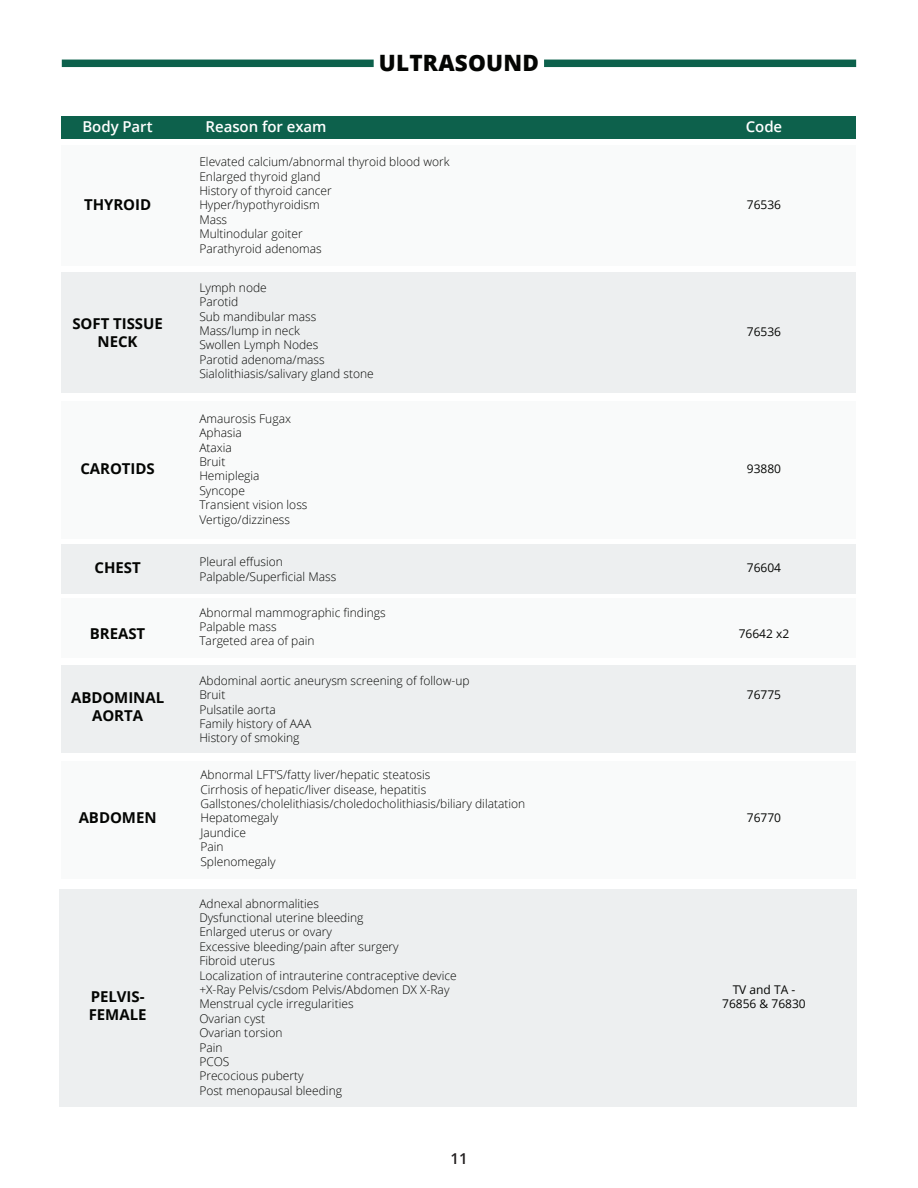
<style>
.page{position:relative;width:918px;height:1188px;background:#fff}
.page>*{position:absolute;margin:0;border:0;box-sizing:border-box;transform-origin:0 0}
.t1{font:800 22.5px "Open Sans";letter-spacing:.01em;color:#040503}
.t2{font:700 15px/18px "Open Sans";letter-spacing:-.005em;color:#040503;text-align:center}
.t3{font:600 15px "Open Sans";letter-spacing:-.005em;color:#fff}
.t4{font:600 15px "Open Sans";color:#231f20}
.t5{font:300 12px/14.4px "Open Sans";color:#040503}
.t6{font:12px/14.4px "Open Sans";color:#040503;text-align:center}
</style>
<div class="page">
<div style="left:62px;top:401px;width:794px;height:138px;background:#f9fafa"></div>
<div style="left:62px;top:272px;width:794px;height:121px;background:#edeff0"></div>
<div style="left:62px;top:544px;width:794px;height:49px;background:#edeff0"></div>
<div style="left:62px;top:145px;width:794px;height:121px;background:#f9fafa"></div>
<div style="left:62px;top:116px;width:794px;height:23px;background:#0d614c"></div>
<div style="left:62px;top:598px;width:794px;height:60px;background:#f9fafa"></div>
<div style="left:62px;top:665px;width:794px;height:87px;background:#edeff0"></div>
<div style="left:62px;top:761px;width:794px;height:117px;background:#f9fafa"></div>
<div style="left:59px;top:889px;width:797px;height:217px;background:#edeff0"></div>
<div style="left:544px;top:60px;width:312px;height:7px;background:#0d614c"></div>
<div style="left:62px;top:60px;width:312px;height:7px;background:#0d614c"></div>
<h1 class="t1" style="left:379px;top:46px;width:162px">ULTRASOUND</h1>
<p class="t3" style="left:82px;top:117px;width:72px">Body Part</p>
<p class="t3" style="left:206px;top:117px;width:123px">Reason for exam</p>
<p class="t3" style="left:746px;top:117px;width:38px">Code</p>
<p class="t2" style="left:84px;top:195px;width:69px">THYROID</p>
<p class="t2" style="left:72px;top:314px;width:92px">SOFT TISSUE<br>NECK</p>
<p class="t5" style="left:199px;top:154px;width:252px">Elevated calcium/abnormal thyroid blood work<br>Enlarged thyroid gland<br>History of thyroid cancer<br>Hyper/hypothyroidism<br>Mass<br>Multinodular goiter<br>Parathyroid adenomas</p>
<p class="t5" style="left:199px;top:280px;width:176px">Lymph node<br>Parotid<br>Sub mandibular mass<br>Mass/lump in neck<br>Swollen Lymph Nodes<br>Parotid adenoma/mass<br>Sialolithiasis/salivary gland stone</p>
<p class="t6" style="left:747px;top:198px;width:36px">76536</p>
<p class="t6" style="left:747px;top:324px;width:36px">76536</p>
<p class="t2" style="left:80px;top:459px;width:76px">CAROTIDS</p>
<p class="t5" style="left:199px;top:411px;width:110px">Amaurosis Fugax<br>Aphasia<br>Ataxia<br>Bruit<br>Hemiplegia<br>Syncope<br>Transient vision loss<br>Vertigo/dizziness</p>
<p class="t6" style="left:747px;top:462px;width:36px">93880</p>
<p class="t2" style="left:95px;top:558px;width:48px">CHEST</p>
<p class="t5" style="left:199px;top:554px;width:138px">Pleural effusion<br>Palpable/Superficial Mass</p>
<p class="t6" style="left:747px;top:560px;width:36px">76604</p>
<p class="t5" style="left:199px;top:605px;width:188px">Abnormal mammographic findings<br>Palpable mass<br>Targeted area of pain</p>
<p class="t2" style="left:90px;top:624px;width:57px">BREAST</p>
<p class="t6" style="left:739px;top:626px;width:52px">76642 x2</p>
<p class="t2" style="left:71px;top:688px;width:95px">ABDOMINAL<br>AORTA</p>
<p class="t2" style="left:79px;top:808px;width:79px">ABDOMEN</p>
<p class="t2" style="left:89px;top:987px;width:59px;text-align:left">PELVIS-<br>FEMALE</p>
<p class="t5" style="left:199px;top:673px;width:272px">Abdominal aortic aneurysm screening of follow-up<br>Bruit<br>Pulsatile aorta<br>Family history of AAA<br>History of smoking</p>
<p class="t5" style="left:200px;top:767px;width:326px">Abnormal LFT’S/fatty liver/hepatic steatosis<br>Cirrhosis of hepatic/liver disease, hepatitis<br>Gallstones/cholelithiasis/choledocholithiasis/biliary dilatation<br>Hepatomegaly<br>Jaundice<br>Pain<br>Splenomegaly</p>
<p class="t5" style="left:199px;top:896px;width:259px">Adnexal abnormalities<br>Dysfunctional uterine bleeding<br>Enlarged uterus or ovary<br>Excessive bleeding/pain after surgery<br>Fibroid uterus<br>Localization of intrauterine contraceptive device +X-Ray Pelvis/csdom Pelvis/Abdomen DX X-Ray<br>Menstrual cycle irregularities<br>Ovarian cyst<br>Ovarian torsion<br>Pain<br>PCOS<br>Precocious puberty<br>Post menopausal bleeding</p>
<p class="t4" style="left:450px;top:1148px;width:19px">11</p>
<p class="t6" style="left:747px;top:687px;width:36px">76775</p>
<p class="t6" style="left:747px;top:811px;width:36px">76770</p>
<p class="t6" style="left:722px;top:982px;width:85px">TV and TA -<br>76856 &amp; 76830</p>
</div>
